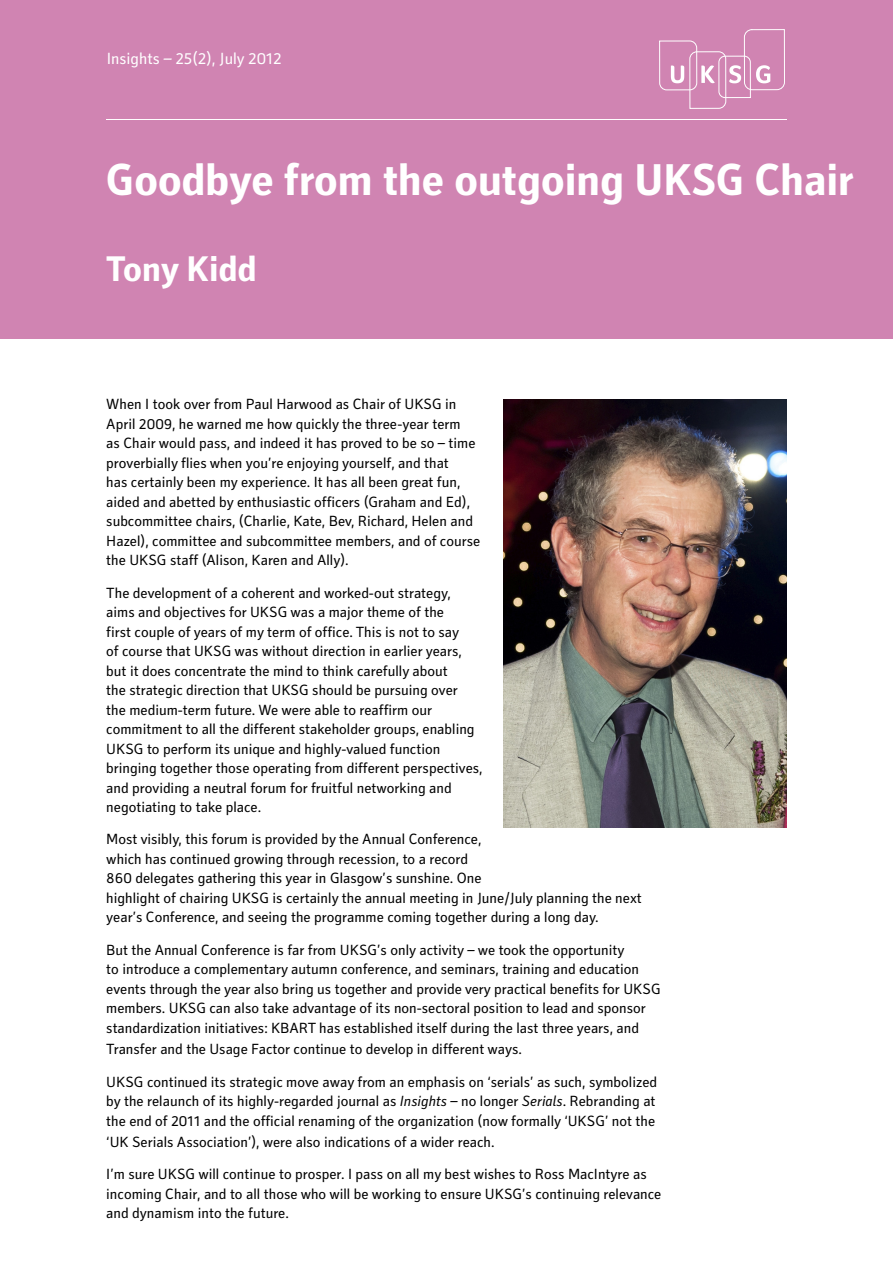
<style>
.page{position:relative;width:893px;height:1263px;background:#fff}
.page>*{position:absolute;margin:0;border:0;box-sizing:border-box;transform-origin:0 0}
.t1{font:700 45px "Secca Std";color:#fff}
.t2{font:700 36px "Secca Std";color:#fff}
.t3{font:16.5px "Secca Std";color:#fff}
.t4{font:15px/19.5px "Secca Std";color:#000}
.s1{font-style:italic}
</style>
<div class="page">
<div style="left:0;top:0;width:893px;height:338px;background:#d084b2"></div>
<hr style="left:106px;top:119px;width:681px;height:1px;background:#fff">
<svg style="left:659px;top:29px;width:126px;height:80px"></svg>
<img style="left:504px;top:400px;width:283px;height:428px">
<p class="t3" style="left:107px;top:49px;width:177px">Insights – 25(2), July 2012</p>
<h1 class="t1" style="left:106px;top:155px;width:749px">Goodbye from the outgoing UKSG Chair</h1>
<h2 class="t2" style="left:106px;top:249px;width:152px">Tony Kidd</h2>
<p class="t4" style="left:106px;top:395px;width:375px">When I took over from Paul Harwood as Chair of UKSG in April 2009, he warned me how quickly the three-year term<br>as Chair would pass, and indeed it has proved to be so – time proverbially flies when you’re enjoying yourself, and that<br>has certainly been my experience. It has all been great fun, aided and abetted by enthusiastic officers (Graham and Ed), subcommittee chairs, (Charlie, Kate, Bev, Richard, Helen and Hazel), committee and subcommittee members, and of course the UKSG staff (Alison, Karen and Ally).</p>
<p class="t4" style="left:106px;top:583px;width:378px">The development of a coherent and worked-out strategy, aims and objectives for UKSG was a major theme of the<br>first couple of years of my term of office. This is not to say<br>of course that UKSG was without direction in earlier years, but it does concentrate the mind to think carefully about<br>the strategic direction that UKSG should be pursuing over<br>the medium-term future. We were able to reaffirm our commitment to all the different stakeholder groups, enabling UKSG to perform its unique and highly-valued function bringing together those operating from different perspectives, and providing a neutral forum for fruitful networking and negotiating to take place.</p>
<p class="t4" style="left:106px;top:830px;width:537px">Most visibly, this forum is provided by the Annual Conference,<br>which has continued growing through recession, to a record<br>860 delegates gathering this year in Glasgow’s sunshine. One<br>highlight of chairing UKSG is certainly the annual meeting in June/July planning the next year’s Conference, and seeing the programme coming together during a long day.</p>
<p class="t4" style="left:106px;top:940px;width:556px">But the Annual Conference is far from UKSG’s only activity – we took the opportunity<br>to introduce a complementary autumn conference, and seminars, training and education events through the year also bring us together and provide very practical benefits for UKSG members. UKSG can also take advantage of its non-sectoral position to lead and sponsor standardization initiatives: KBART has established itself during the last three years, and</p>
<p class="t4" style="left:106px;top:1033px;width:552px;line-height:32.2px">Transfer and the Usage Factor continue to develop in different ways.<br>UKSG continued its strategic move away from an emphasis on ‘serials’ as such, symbolized</p>
<p class="t4" style="left:106px;top:1092px;width:551px">by the relaunch of its highly-regarded journal as <span class="s1">Insights</span> – no longer <span class="s1">Serials</span>. Rebranding at the end of 2011 and the official renaming of the organization (now formally ‘UKSG’ not the</p>
<p class="t4" style="left:106px;top:1126px;width:542px;line-height:32.2px">‘UK Serials Association’), were also indications of a wider reach.<br>I’m sure UKSG will continue to prosper. I pass on all my best wishes to Ross MacIntyre as</p>
<p class="t4" style="left:106px;top:1184px;width:557px">incoming Chair, and to all those who will be working to ensure UKSG’s continuing relevance and dynamism into the future.</p>
</div>
